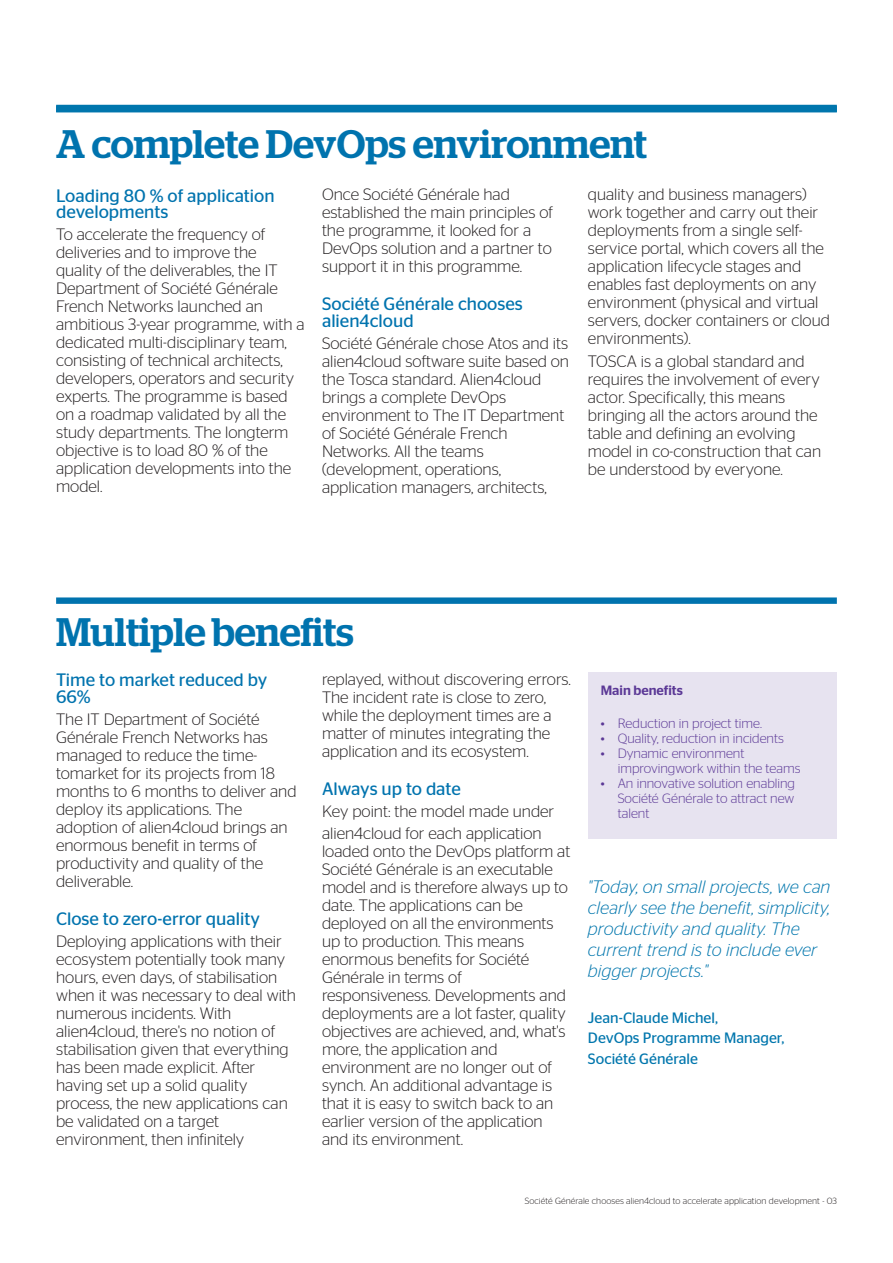
<style>
.page{position:relative;width:893px;height:1263px;background:#fff}
.page>*{position:absolute;margin:0;border:0;box-sizing:border-box;transform-origin:0 0}
.BLACK_HEADLINE{font:500 39.75px "Stag";letter-spacing:-.005em;color:#0073ae}
.ssb_sp12-11_bleu{font:18px/16.5px "Stag Sans";color:#0073ae}
.ssl_sp11-14_noir{font:italic 300 18px/21px "Stag Sans";color:#0076ad}
.ssl_11-12_noir{font:300 16.5px/18px "Stag Sans";color:#231f20}
.ssl_sp11-14_noir-2{font:15px "Stag Sans";color:#0076ad}
.t1{font:300 13.5px/15px "Stag Sans";color:#5b3896}
.ssl_sp9-10_noir{font:500 13.5px "Stag Sans";color:#5b3896}
.ssl_6-a_noir_right{font:300 9px "Stag Sans";letter-spacing:.01em;color:#231f20}
</style>
<div class="page">
<div style="left:56px;top:105px;width:781px;height:7px;background:#0076ad"></div>
<div style="left:56px;top:597px;width:781px;height:7px;background:#0073ae"></div>
<div style="left:588px;top:672px;width:249px;height:167px;background:#e7e3f0"></div>
<p class="BLACK_HEADLINE" style="left:56px;top:121px;width:592px">A complete DevOps environment</p>
<p class="ssb_sp12-11_bleu" style="left:56px;top:187px;width:220px">Loading 80 % of application developments</p>
<p class="ssl_11-12_noir" style="left:56px;top:225px;width:250px">To accelerate the frequency of deliveries and to improve the quality of the deliverables, the IT<br>Department of Société Générale<br>French Networks launched an ambitious 3-year programme, with a dedicated multi-disciplinary team, consisting of technical architects, developers, operators and security experts. The programme is based on a roadmap validated by all the study departments. The longterm objective is to load 80 % of the application developments into the model.</p>
<p class="ssl_11-12_noir" style="left:322px;top:185px;width:232px">Once Société Générale had established the main principles of the programme, it looked for a<br>DevOps solution and a partner to support it in this programme.</p>
<p class="ssb_sp12-11_bleu" style="left:322px;top:295px;width:202px">Société Générale chooses alien4cloud</p>
<p class="ssl_11-12_noir" style="left:322px;top:334px;width:249px">Société Générale chose Atos and its alien4cloud software suite based on the Tosca standard. Alien4cloud brings a complete DevOps environment to The IT Department of Société Générale French<br>Networks. All the teams (development, operations, application managers, architects,</p>
<p class="ssl_11-12_noir" style="left:588px;top:185px;width:243px">quality and business managers) work together and carry out their deployments from a single self&shy;service portal, which covers all the application lifecycle stages and enables fast deployments on any environment (physical and virtual servers, docker containers or cloud environments).</p>
<p class="ssl_11-12_noir" style="left:588px;top:352px;width:235px">TOSCA is a global standard and requires the involvement of every actor. Specifically, this means bringing all the actors around the table and defining an evolving model in co-construction that can be understood by everyone.</p>
<p class="BLACK_HEADLINE" style="left:56px;top:609px;width:299px">Multiple benefits</p>
<p class="ssb_sp12-11_bleu" style="left:56px;top:672px;width:213px">Time to market reduced by<br>66%</p>
<p class="ssl_11-12_noir" style="left:56px;top:710px;width:242px">The IT Department of Société<br>Générale French Networks has managed to reduce the time&shy;tomarket for its projects from 18 months to 6 months to deliver and deploy its applications. The adoption of alien4cloud brings an enormous benefit in terms of productivity and quality of the deliverable.</p>
<p class="ssb_sp12-11_bleu" style="left:56px;top:910px;width:205px">Close to zero-error quality</p>
<p class="ssl_11-12_noir" style="left:56px;top:932px;width:241px">Deploying applications with their ecosystem potentially took many hours, even days, of stabilisation when it was necessary to deal with numerous incidents. With alien4cloud, there's no notion of stabilisation given that everything has been made explicit. After having set up a solid quality process, the new applications can be validated on a target environment, then infinitely</p>
<p class="ssl_11-12_noir" style="left:322px;top:670px;width:250px">replayed, without discovering errors.<br>The incident rate is close to zero, while the deployment times are a matter of minutes integrating the application and its ecosystem.</p>
<p class="ssb_sp12-11_bleu" style="left:322px;top:780px;width:140px">Always up to date</p>
<p class="ssl_11-12_noir" style="left:322px;top:802px;width:234px">Key point: the model made under</p>
<p class="ssl_11-12_noir" style="left:322px;top:824px;width:250px">alien4cloud for each application loaded onto the DevOps platform at<br>Société Générale is an executable model and is therefore always up to date. The applications can be deployed on all the environments up to production. This means enormous benefits for Société<br>Générale in terms of responsiveness. Developments and deployments are a lot faster, quality objectives are achieved, and, what's more, the application and environment are no longer out of synch. An additional advantage is that it is easy to switch back to an earlier version of the application and its environment.</p>
<p class="ssl_sp9-10_noir" style="left:601px;top:683px;width:84px">Main benefits</p>
<p class="t1" style="left:601px;top:715px;width:163px">• Reduction in project time.</p>
<p class="t1" style="left:601px;top:730px;width:185px">• Quality, reduction in incidents</p>
<p class="t1" style="left:618px;top:745px;width:184px;text-indent:-17px">• Dynamic environment improvingwork within the teams</p>
<p class="t1" style="left:618px;top:775px;width:179px;text-align:justify;text-indent:-17px">• An innovative solution enabling Société Générale to attract new talent</p>
<p class="ssl_sp11-14_noir" style="left:588px;top:875px;width:244px">"Today, on small projects, we can clearly see the benefit, simplicity, productivity and quality. The current trend is to include ever bigger projects."</p>
<p class="ssl_sp11-14_noir-2" style="left:588px;top:1009px;width:132px">Jean-Claude Michel,</p>
<p class="ssl_sp11-14_noir-2" style="left:588px;top:1029px;width:198px">DevOps Programme Manager,</p>
<p class="ssl_sp11-14_noir-2" style="left:588px;top:1050px;width:112px">Société Générale</p>
<p class="ssl_6-a_noir_right" style="left:525px;top:1196px;width:314px">Société Générale chooses alien4cloud to accelerate application development - 03</p>
</div>
